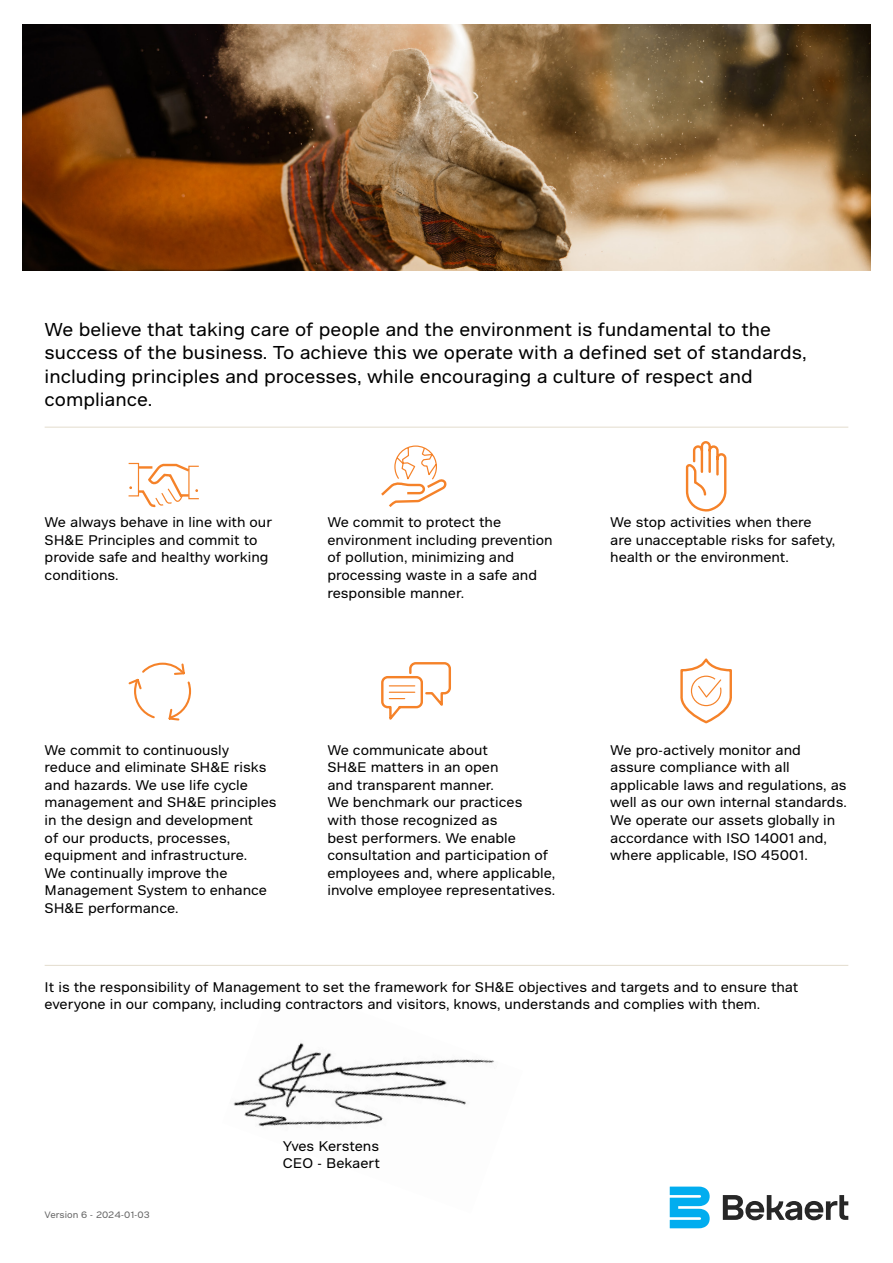
<style>
.page{position:relative;width:893px;height:1263px;background:#fff}
.page>*{position:absolute;margin:0;border:0;box-sizing:border-box;transform-origin:0 0}
.Introduction{font:18px/23.4px "Bekaert Text";color:#000}
.Body_Text{font:13.5px/17.5px "Bekaert Text";color:#000}
.Footnote{font:9px "Bekaert Text";color:#666}
</style>
<div class="page">
<img style="left:22px;top:24px;width:849px;height:247px">
<img style="left:233px;top:1042px;width:261px;height:85px">
<svg style="left:685px;top:441px;width:42px;height:71px"></svg>
<svg style="left:381px;top:445px;width:66px;height:62px"></svg>
<svg style="left:128px;top:462px;width:71px;height:46px"></svg>
<svg style="left:680px;top:658px;width:52px;height:66px"></svg>
<svg style="left:381px;top:662px;width:70px;height:58px"></svg>
<svg style="left:128px;top:662px;width:64px;height:59px"></svg>
<hr style="left:45px;top:965px;width:803px;height:1px;background:#e3dcce">
<hr style="left:45px;top:427px;width:803px;height:1px;background:#e3dcce">
<svg style="left:723px;top:1195px;width:125px;height:25px"></svg>
<svg style="left:670px;top:1186px;width:40px;height:42px;background:#37bef2"></svg>
<p class="Introduction" style="left:45px;top:318px;width:763px">We believe that taking care of people and the environment is fundamental to the success of the business. To achieve this we operate with a defined set of standards, including principles and processes, while encouraging a culture of respect and compliance.</p>
<p class="Body_Text" style="left:45px;top:514px;width:229px">We always behave in line with our<br>SH&amp;E Principles and commit to provide safe and healthy working conditions.</p>
<p class="Body_Text" style="left:327px;top:514px;width:227px">We commit to protect the environment including prevention of pollution, minimizing and processing waste in a safe and responsible manner.</p>
<p class="Body_Text" style="left:610px;top:514px;width:227px">We stop activities when there are unacceptable risks for safety, health or the environment.</p>
<p class="Body_Text" style="left:45px;top:741px;width:233px">We commit to continuously reduce and eliminate SH&amp;E risks and hazards. We use life cycle management and SH&amp;E principles in the design and development<br>of our products, processes, equipment and infrastructure.<br>We continually improve the<br>Management System to enhance<br>SH&amp;E performance.</p>
<p class="Body_Text" style="left:327px;top:741px;width:229px">We communicate about<br>SH&amp;E matters in an open<br>and transparent manner.<br>We benchmark our practices<br>with those recognized as<br>best performers. We enable consultation and participation of employees and, where applicable, involve employee representatives.</p>
<p class="Body_Text" style="left:610px;top:741px;width:238px">We pro-actively monitor and assure compliance with all applicable laws and regulations, as well as our own internal standards.<br>We operate our assets globally in accordance with ISO 14001 and, where applicable, ISO 45001.</p>
<p class="Body_Text" style="left:45px;top:978px;width:755px">It is the responsibility of Management to set the framework for SH&amp;E objectives and targets and to ensure that everyone in our company, including contractors and visitors, knows, understands and complies with them.</p>
<p class="Footnote" style="left:45px;top:1209px;width:107px">Version 6 - 2024-01-03</p>
<p class="Body_Text" style="left:283px;top:1137px;width:98px">Yves Kerstens</p>
<p class="Body_Text" style="left:283px;top:1155px;width:99px">CEO - Bekaert</p>
</div>
